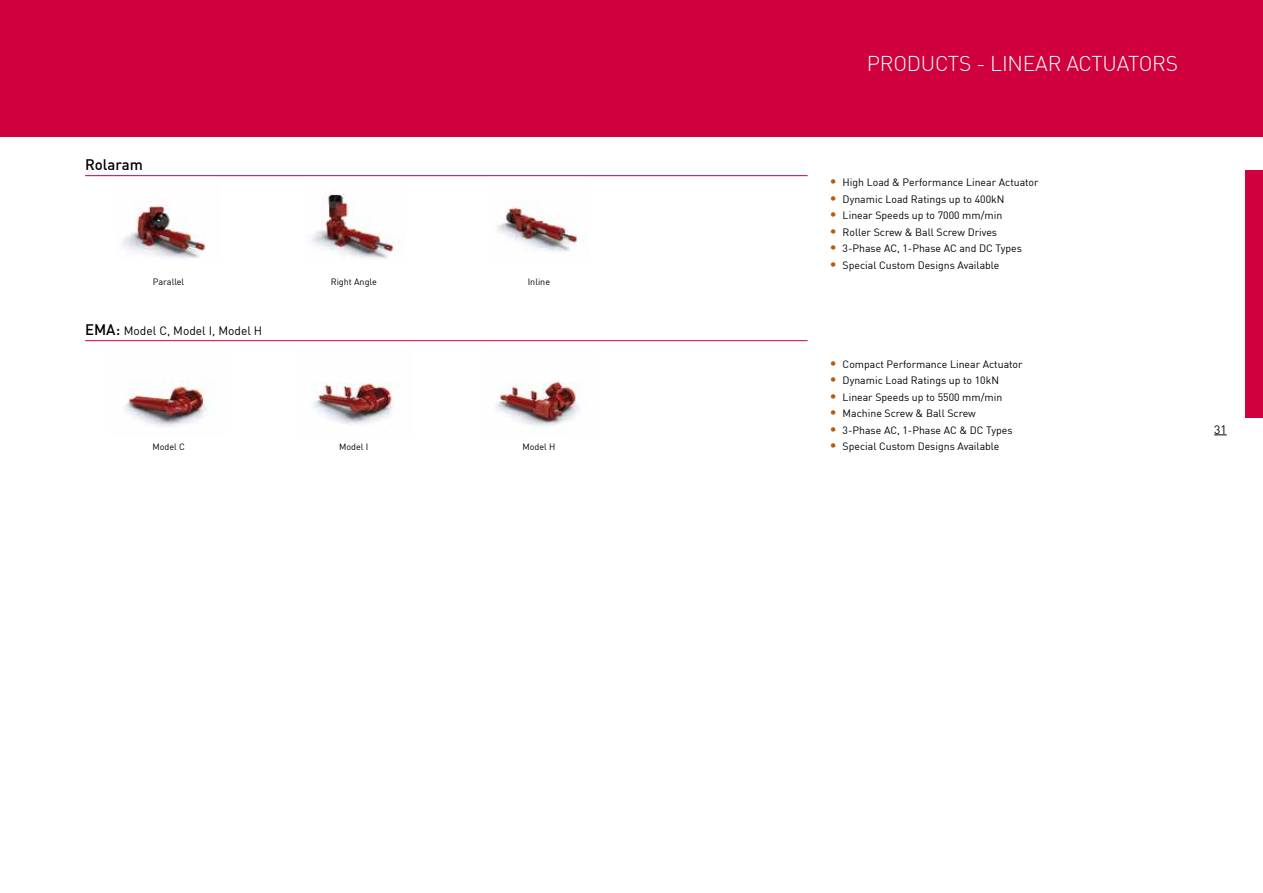
<style>
.page{position:relative;width:1263px;height:893px;background:#fff}
.page>*{position:absolute;margin:0;border:0;box-sizing:border-box;transform-origin:0 0}
.t1{font:300 21px "DIN";letter-spacing:-.01em;color:#fff}
.t2{font:500 15px "DIN";color:#000}
.t3{font:12px "DIN";color:#000}
.t4{font:10.5px "DIN";color:#000}
.t5{font:9px "DIN";color:#000}
.s1{font-weight:500;font-size:15px}
.s2{font-weight:500;font-size:13.5px;color:#b9590d}
</style>
<div class="page">
<svg style="left:1214px;top:435px;width:13px;height:1px"></svg>
<div style="left:0;top:0;width:1263px;height:136px;background:#cf003d"></div>
<div style="left:1246px;top:170px;width:17px;height:247px;background:#cf003d"></div>
<img style="left:125px;top:381px;width:82px;height:46px">
<img style="left:313px;top:382px;width:87px;height:43px">
<img style="left:496px;top:381px;width:85px;height:50px">
<img style="left:122px;top:199px;width:83px;height:61px">
<img style="left:312px;top:193px;width:92px;height:67px">
<img style="left:497px;top:203px;width:86px;height:49px">
<hr style="left:85px;top:340px;width:723px;height:1px;background:#cf003d">
<hr style="left:85px;top:175px;width:723px;height:1px;background:#cf003d">
<h2 class="t2" style="left:85px;top:155px;width:60px">Rolaram</h2>
<p class="t5" style="left:153px;top:276px;width:33px">Parallel</p>
<p class="t5" style="left:331px;top:276px;width:48px">Right Angle</p>
<p class="t5" style="left:528px;top:276px;width:24px">Inline</p>
<p class="t3" style="left:85px;top:323px;width:179px"><span class="s1">EMA:</span> Model C, Model I, Model H</p>
<p class="t5" style="left:152px;top:441px;width:34px">Model C</p>
<p class="t5" style="left:339px;top:441px;width:31px">Model I</p>
<p class="t5" style="left:522px;top:441px;width:34px">Model H</p>
<h1 class="t1" style="left:867px;top:50px;width:313px">PRODUCTS - LINEAR ACTUATORS</h1>
<p class="t4" style="left:830px;top:176px;width:210px"><span class="s2">•</span> High Load &amp; Performance Linear Actuator</p>
<p class="t4" style="left:830px;top:192px;width:176px"><span class="s2">•</span> Dynamic Load Ratings up to 400kN</p>
<p class="t4" style="left:830px;top:209px;width:174px"><span class="s2">•</span> Linear Speeds up to 7000 mm/min</p>
<p class="t4" style="left:830px;top:225px;width:169px"><span class="s2">•</span> Roller Screw &amp; Ball Screw Drives</p>
<p class="t4" style="left:830px;top:242px;width:194px"><span class="s2">•</span> 3-Phase AC, 1-Phase AC and DC Types</p>
<p class="t4" style="left:830px;top:258px;width:171px"><span class="s2">•</span> Special Custom Designs Available</p>
<p class="t4" style="left:830px;top:357px;width:194px"><span class="s2">•</span> Compact Performance Linear Actuator</p>
<p class="t4" style="left:830px;top:374px;width:171px"><span class="s2">•</span> Dynamic Load Ratings up to 10kN</p>
<p class="t4" style="left:830px;top:390px;width:174px"><span class="s2">•</span> Linear Speeds up to 5500 mm/min</p>
<p class="t4" style="left:830px;top:407px;width:147px"><span class="s2">•</span> Machine Screw &amp; Ball Screw</p>
<p class="t4" style="left:830px;top:423px;width:184px"><span class="s2">•</span> 3-Phase AC, 1-Phase AC &amp; DC Types</p>
<p class="t4" style="left:830px;top:440px;width:171px"><span class="s2">•</span> Special Custom Designs Available</p>
<p class="t3" style="left:1214px;top:422px;width:14px">31</p>
</div>
